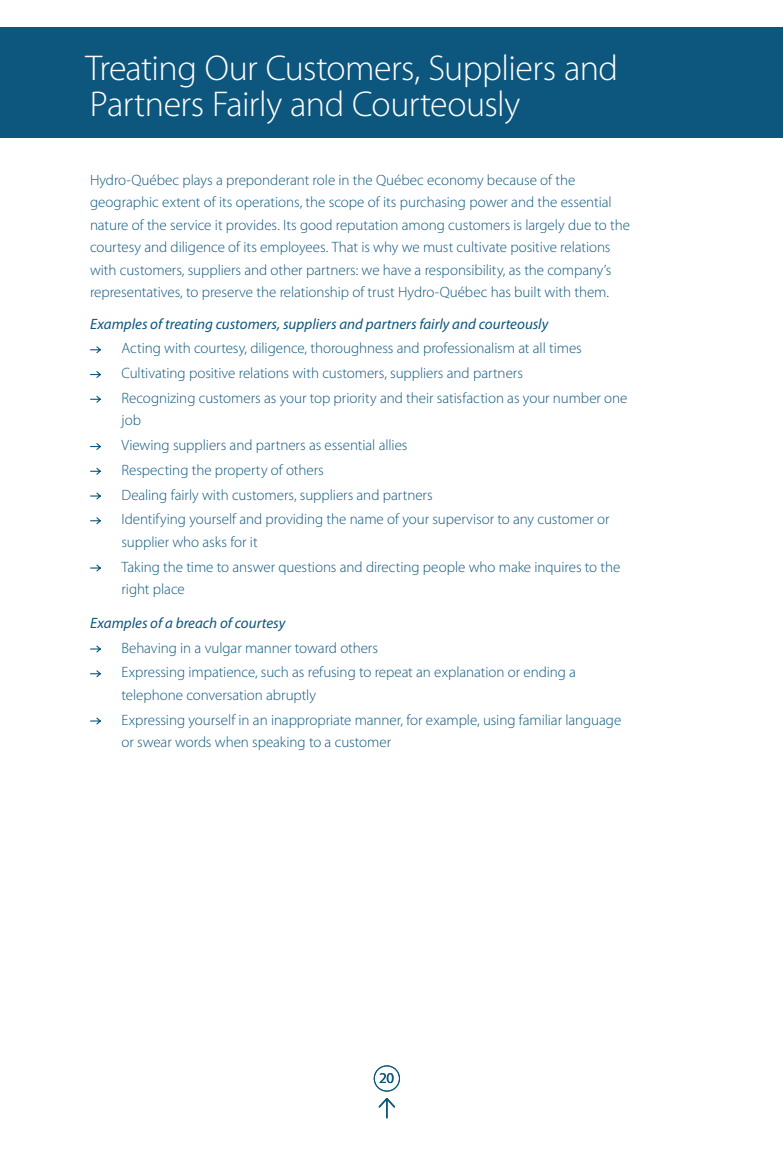
<style>
.page{position:relative;width:783px;height:1161px;background:#fff}
.page>*{position:absolute;margin:0;border:0;box-sizing:border-box;transform-origin:0 0}
.A__T1{font:300 36px/36px "Myriad Pro";letter-spacing:-.02em;color:#fff}
.A__bullet{font:300 15px/22.5px "Myriad Pro";letter-spacing:-.005em;color:#0d567d}
.A__texte_courant{font:300 15px/22.5px "Myriad Pro";letter-spacing:-.005em;color:#0d567d}
.A__T3{font:italic 15px "Myriad Pro";color:#0d567d}
.t1{font:15px "Myriad Pro";color:#0d567d}
</style>
<div class="page">
<svg style="left:378px;top:1098px;width:17px;height:21px"></svg>
<div style="left:374px;top:1065px;width:26px;height:27px;border:1px solid #0d567d;border-radius:50%"></div>
<div style="left:0;top:27px;width:783px;height:111px;background:#0d567d"></div>
<svg style="left:90px;top:346px;width:11px;height:8px"></svg>
<svg style="left:90px;top:371px;width:11px;height:7px"></svg>
<svg style="left:90px;top:396px;width:11px;height:7px"></svg>
<svg style="left:90px;top:443px;width:11px;height:7px"></svg>
<svg style="left:90px;top:468px;width:11px;height:7px"></svg>
<svg style="left:90px;top:492px;width:11px;height:8px"></svg>
<svg style="left:90px;top:517px;width:11px;height:8px"></svg>
<svg style="left:90px;top:564px;width:11px;height:8px"></svg>
<svg style="left:90px;top:645px;width:11px;height:8px"></svg>
<svg style="left:90px;top:670px;width:11px;height:8px"></svg>
<svg style="left:90px;top:717px;width:11px;height:8px"></svg>
<p class="A__T1" style="left:86px;top:50px;width:534px">Treating Our Customers, Suppliers and<br>Partners Fairly and Courteously</p>
<p class="A__texte_courant" style="left:90px;top:168px;width:542px">Hydro-Québec plays a preponderant role in the Québec economy because of the geographic extent of its operations, the scope of its purchasing power and the essential nature of the service it provides. Its good reputation among customers is largely due to the courtesy and diligence of its employees. That is why we must cultivate positive relations with customers, suppliers and other partners: we have a responsibility, as the company’s representatives, to preserve the relationship of trust Hydro-Québec has built with them.</p>
<p class="A__T3" style="left:90px;top:314px;width:460px">Examples of treating customers, suppliers and partners fairly and courteously</p>
<p class="A__bullet" style="left:122px;top:337px;width:462px">Acting with courtesy, diligence, thoroughness and professionalism at all times</p>
<p class="A__bullet" style="left:122px;top:362px;width:403px">Cultivating positive relations with customers, suppliers and partners</p>
<p class="A__bullet" style="left:122px;top:386px;width:508px">Recognizing customers as your top priority and their satisfaction as your number one job</p>
<p class="A__bullet" style="left:122px;top:434px;width:288px">Viewing suppliers and partners as essential allies</p>
<p class="A__bullet" style="left:122px;top:458px;width:204px">Respecting the property of others</p>
<p class="A__bullet" style="left:122px;top:483px;width:313px">Dealing fairly with customers, suppliers and partners</p>
<p class="A__bullet" style="left:122px;top:508px;width:490px">Identifying yourself and providing the name of your supervisor to any customer or supplier who asks for it</p>
<p class="A__bullet" style="left:122px;top:555px;width:500px">Taking the time to answer questions and directing people who make inquires to the right place</p>
<p class="A__T3" style="left:90px;top:613px;width:197px">Examples of a breach of courtesy</p>
<p class="A__bullet" style="left:122px;top:636px;width:258px">Behaving in a vulgar manner toward others</p>
<p class="A__bullet" style="left:122px;top:661px;width:456px">Expressing impatience, such as refusing to repeat an explanation or ending a telephone conversation abruptly</p>
<p class="A__bullet" style="left:122px;top:708px;width:501px">Expressing yourself in an inappropriate manner, for example, using familiar language or swear words when speaking to a customer</p>
<p class="t1" style="left:380px;top:1069px;width:16px">20</p>
</div>
